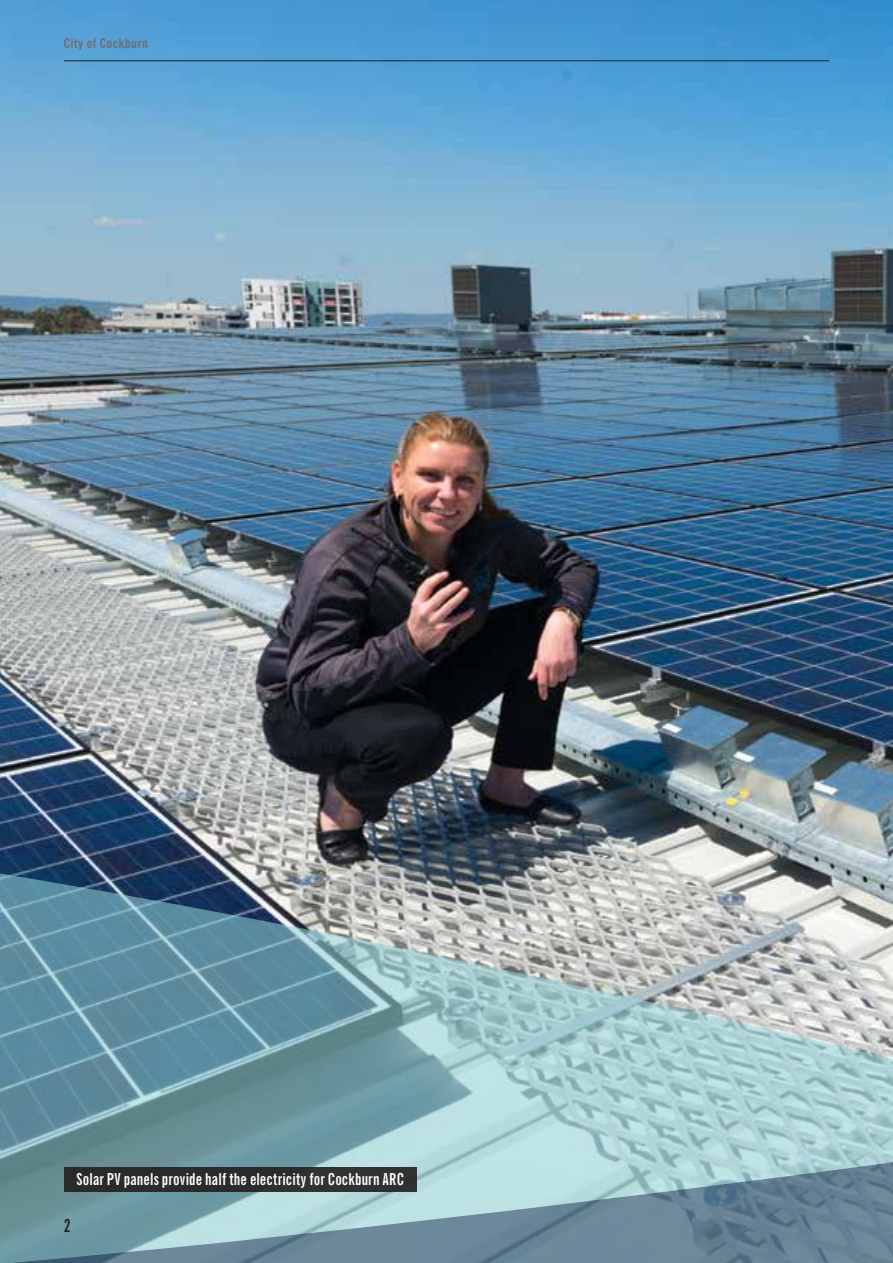
<style>
.page{position:relative;width:893px;height:1263px;background:#fff}
.page>*{position:absolute;margin:0;border:0;box-sizing:border-box;transform-origin:0 0}
.t1{font:700 extra-condensed 18px "News Gothic BT";color:#231f20}
.t2{font:16.5px "News Gothic Bd X Cn BT";letter-spacing:.01em;color:#fff}
.t3{font:13.5px "News Gothic Bd Cn BT";letter-spacing:.03em;color:#6d6e71}
</style>
<div class="page">
<img style="left:0;top:0;width:893px;height:810px">
<img style="left:0;top:810px;width:893px;height:315px">
<svg style="left:0;top:1125px;width:893px;height:138px"></svg>
<div style="left:64px;top:1167px;width:352px;height:24px;background:#2a2b2d"></div>
<hr style="left:64px;top:61px;width:765px;height:1px;background:#231f20">
<p class="t3" style="left:64px;top:34px;width:86px">City of Cockburn</p>
<p class="t2" style="left:77px;top:1168px;width:329px">Solar PV panels provide half the electricity for Cockburn ARC</p>
<p class="t1" style="left:64px;top:1215px;width:9px">2</p>
</div>
